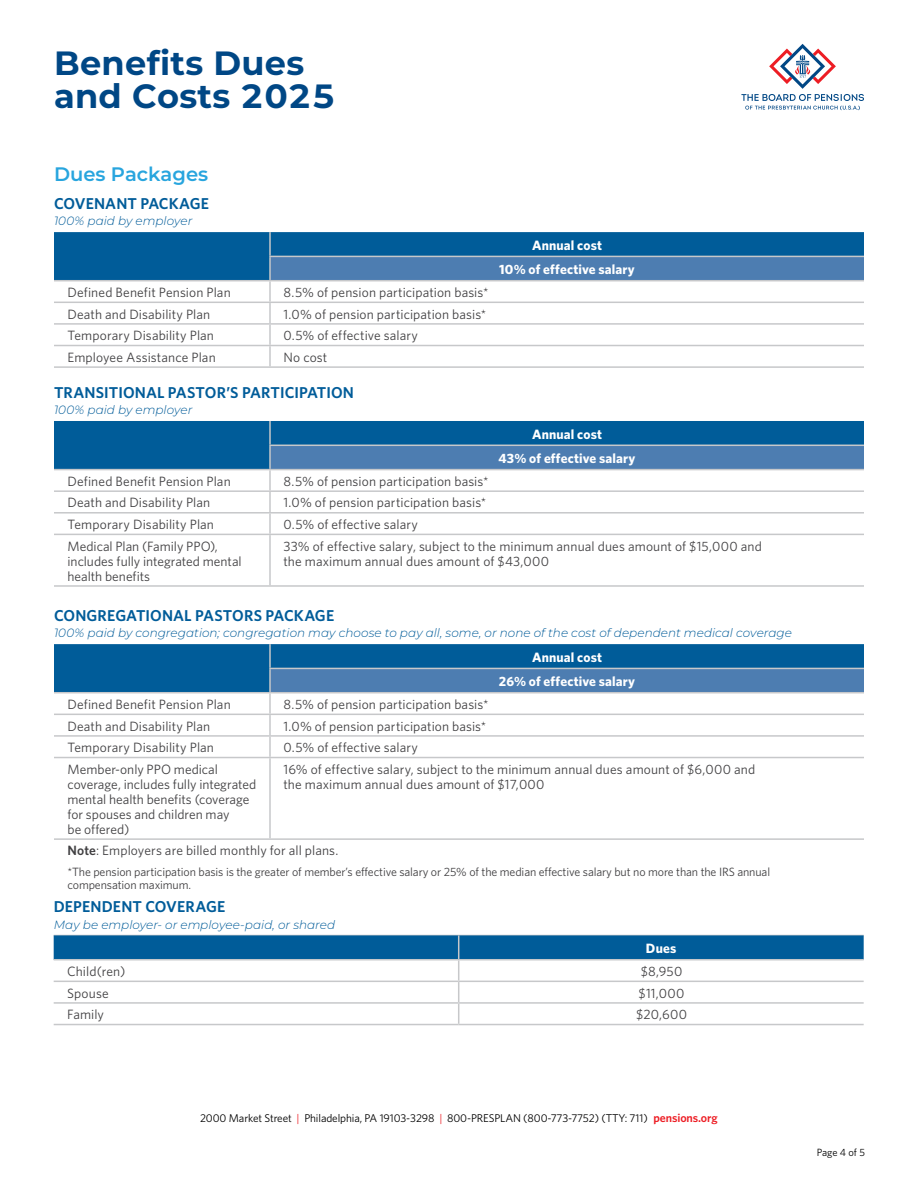
<style>
.page{position:relative;width:918px;height:1188px;background:#fff}
.page>*{position:absolute;margin:0;border:0;box-sizing:border-box;transform-origin:0 0}
.t1{font:100 33.6px/33.6px "Montserrat";letter-spacing:.01em;color:#004785}
.t2{font:100 19.5px "Montserrat";color:#28a5de}
.t3{font:600 15.75px "Whitney";letter-spacing:.005em;color:#005c99}
.t4{font:13.5px/15px "Whitney";letter-spacing:.005em;color:#414042}
.t5{font:700 13.5px/24.3px "Whitney";letter-spacing:.01em;color:#fff;text-align:center}
.t6{font:italic 100 12px "Montserrat";color:#005c99}
.t7{font:12px/13.5px "Whitney";letter-spacing:-.01em;color:#414042}
.t8{font:11.25px "Whitney";letter-spacing:-.01em;color:#000}
.t9{font:10.5px "Whitney";letter-spacing:-.005em;color:#000}
.s1{font-weight:600}
.s2{color:#ed1d24}
.s3{font-weight:600;font-size:12px;color:#ed1d24}
</style>
<div class="page">
<svg style="left:741px;top:44px;width:123px;height:66px"></svg>
<div style="left:54px;top:232px;width:810px;height:48px;background:#005c99"></div>
<div style="left:270px;top:256px;width:594px;height:25px;background:#4d7db1"></div>
<svg style="left:54px;top:281px;width:810px;height:66px"></svg>
<hr style="left:269px;top:232px;width:2px;height:24px;background:#c7c8ca">
<hr style="left:269px;top:256px;width:595px;height:1px;background:#c7c8ca">
<hr style="left:269px;top:257px;width:2px;height:23px;background:#c7c8ca">
<hr style="left:54px;top:280px;width:216px;height:1px;background:#c7c8ca">
<hr style="left:270px;top:280px;width:594px;height:1px;background:#c7c8ca">
<hr style="left:269px;top:281px;width:2px;height:21px;background:#c7c8ca">
<hr style="left:270px;top:302px;width:594px;height:1px;background:#c7c8ca">
<hr style="left:270px;top:323px;width:594px;height:2px;background:#c7c8ca">
<hr style="left:270px;top:345px;width:594px;height:1px;background:#c7c8ca">
<hr style="left:270px;top:366px;width:594px;height:2px;background:#c7c8ca">
<hr style="left:54px;top:302px;width:216px;height:1px;background:#c7c8ca">
<hr style="left:269px;top:303px;width:2px;height:20px;background:#c7c8ca">
<hr style="left:54px;top:323px;width:216px;height:2px;background:#c7c8ca">
<hr style="left:269px;top:325px;width:2px;height:20px;background:#c7c8ca">
<hr style="left:54px;top:345px;width:216px;height:1px;background:#c7c8ca">
<hr style="left:269px;top:346px;width:2px;height:20px;background:#c7c8ca">
<hr style="left:54px;top:366px;width:216px;height:2px;background:#c7c8ca">
<div style="left:54px;top:421px;width:810px;height:48px;background:#005c99"></div>
<div style="left:270px;top:445px;width:594px;height:25px;background:#4d7db1"></div>
<svg style="left:54px;top:470px;width:810px;height:64px"></svg>
<hr style="left:269px;top:421px;width:2px;height:24px;background:#c7c8ca">
<hr style="left:269px;top:445px;width:595px;height:1px;background:#c7c8ca">
<hr style="left:269px;top:446px;width:2px;height:23px;background:#c7c8ca">
<hr style="left:54px;top:469px;width:216px;height:1px;background:#c7c8ca">
<hr style="left:270px;top:469px;width:594px;height:1px;background:#c7c8ca">
<hr style="left:269px;top:470px;width:2px;height:20px;background:#c7c8ca">
<hr style="left:270px;top:490px;width:594px;height:2px;background:#c7c8ca">
<hr style="left:270px;top:512px;width:594px;height:2px;background:#c7c8ca">
<hr style="left:270px;top:534px;width:594px;height:1px;background:#c7c8ca">
<hr style="left:270px;top:585px;width:594px;height:2px;background:#c7c8ca">
<hr style="left:54px;top:490px;width:216px;height:2px;background:#c7c8ca">
<hr style="left:269px;top:492px;width:2px;height:20px;background:#c7c8ca">
<hr style="left:54px;top:512px;width:216px;height:2px;background:#c7c8ca">
<hr style="left:269px;top:514px;width:2px;height:20px;background:#c7c8ca">
<hr style="left:54px;top:534px;width:216px;height:1px;background:#c7c8ca">
<hr style="left:269px;top:535px;width:2px;height:50px;background:#c7c8ca">
<hr style="left:54px;top:585px;width:216px;height:2px;background:#c7c8ca">
<div style="left:54px;top:644px;width:810px;height:48px;background:#005c99"></div>
<div style="left:270px;top:668px;width:594px;height:25px;background:#4d7db1"></div>
<svg style="left:54px;top:693px;width:810px;height:66px"></svg>
<hr style="left:269px;top:644px;width:2px;height:24px;background:#c7c8ca">
<hr style="left:269px;top:668px;width:595px;height:1px;background:#c7c8ca">
<hr style="left:269px;top:669px;width:2px;height:23px;background:#c7c8ca">
<hr style="left:54px;top:692px;width:216px;height:1px;background:#c7c8ca">
<hr style="left:270px;top:692px;width:594px;height:1px;background:#c7c8ca">
<hr style="left:269px;top:693px;width:2px;height:21px;background:#c7c8ca">
<hr style="left:270px;top:714px;width:594px;height:1px;background:#c7c8ca">
<hr style="left:270px;top:735px;width:594px;height:2px;background:#c7c8ca">
<hr style="left:270px;top:757px;width:594px;height:1px;background:#c7c8ca">
<hr style="left:270px;top:838px;width:594px;height:2px;background:#c7c8ca">
<hr style="left:54px;top:714px;width:216px;height:1px;background:#c7c8ca">
<hr style="left:269px;top:715px;width:2px;height:20px;background:#c7c8ca">
<hr style="left:54px;top:735px;width:216px;height:2px;background:#c7c8ca">
<hr style="left:269px;top:737px;width:2px;height:20px;background:#c7c8ca">
<hr style="left:54px;top:757px;width:216px;height:1px;background:#c7c8ca">
<hr style="left:269px;top:758px;width:2px;height:80px;background:#c7c8ca">
<hr style="left:54px;top:838px;width:216px;height:2px;background:#c7c8ca">
<svg style="left:54px;top:935px;width:810px;height:89px"></svg>
<hr style="left:54px;top:1024px;width:405px;height:1px;background:#c7c8ca">
<hr style="left:459px;top:1024px;width:405px;height:1px;background:#c7c8ca">
<h1 class="t1" style="left:54px;top:45px;width:283px">Benefits Dues and Costs 2025</h1>
<h2 class="t2" style="left:54px;top:161px;width:156px">Dues Packages</h2>
<p class="t3" style="left:54px;top:193px;width:157px">COVENANT PACKAGE</p>
<p class="t6" style="left:54px;top:213px;width:140px">100% paid by employer</p>
<p class="t4" style="left:68px;top:284px;width:165px">Defined Benefit Pension Plan</p>
<p class="t4" style="left:284px;top:284px;width:207px">8.5% of pension participation basis*</p>
<p class="t4" style="left:68px;top:306px;width:144px">Death and Disability Plan</p>
<p class="t4" style="left:284px;top:306px;width:204px">1.0% of pension participation basis*</p>
<p class="t4" style="left:68px;top:328px;width:148px">Temporary Disability Plan</p>
<p class="t4" style="left:284px;top:328px;width:136px">0.5% of effective salary</p>
<p class="t4" style="left:68px;top:349px;width:150px">Employee Assistance Plan</p>
<p class="t4" style="left:284px;top:349px;width:45px">No cost</p>
<p class="t3" style="left:54px;top:382px;width:302px">TRANSITIONAL PASTOR’S PARTICIPATION</p>
<p class="t6" style="left:54px;top:402px;width:140px">100% paid by employer</p>
<p class="t5" style="left:499px;top:232px;width:137px">Annual cost<br>10% of effective salary</p>
<p class="t5" style="left:499px;top:421px;width:138px">Annual cost<br>43% of effective salary</p>
<p class="t4" style="left:68px;top:473px;width:165px">Defined Benefit Pension Plan</p>
<p class="t4" style="left:284px;top:473px;width:207px">8.5% of pension participation basis*</p>
<p class="t4" style="left:68px;top:495px;width:144px">Death and Disability Plan</p>
<p class="t4" style="left:284px;top:495px;width:204px">1.0% of pension participation basis*</p>
<p class="t4" style="left:68px;top:516px;width:148px">Temporary Disability Plan</p>
<p class="t4" style="left:284px;top:516px;width:136px">0.5% of effective salary</p>
<p class="t4" style="left:68px;top:538px;width:176px">Medical Plan (Family PPO), includes fully integrated mental health benefits</p>
<p class="t4" style="left:284px;top:538px;width:480px">33% of effective salary, subject to the minimum annual dues amount of $15,000 and the maximum annual dues amount of $43,000</p>
<p class="t3" style="left:54px;top:605px;width:282px">CONGREGATIONAL PASTORS PACKAGE</p>
<p class="t6" style="left:54px;top:625px;width:739px">100% paid by congregation; congregation may choose to pay all, some, or none of the cost of dependent medical coverage</p>
<p class="t5" style="left:499px;top:645px;width:138px">Annual cost<br>26% of effective salary</p>
<p class="t4" style="left:67px;top:696px;width:165px">Defined Benefit Pension Plan</p>
<p class="t4" style="left:283px;top:696px;width:207px">8.5% of pension participation basis*</p>
<p class="t4" style="left:67px;top:718px;width:144px">Death and Disability Plan</p>
<p class="t4" style="left:283px;top:718px;width:204px">1.0% of pension participation basis*</p>
<p class="t4" style="left:67px;top:740px;width:148px">Temporary Disability Plan</p>
<p class="t4" style="left:283px;top:740px;width:136px">0.5% of effective salary</p>
<p class="t4" style="left:67px;top:761px;width:190px">Member-only PPO medical coverage, includes fully integrated mental health benefits (coverage for spouses and children may<br>be offered)</p>
<p class="t4" style="left:283px;top:761px;width:473px">16% of effective salary, subject to the minimum annual dues amount of $6,000 and the maximum annual dues amount of $17,000</p>
<p class="t4" style="left:67px;top:843px;width:273px"><span class="s1">Note</span>: Employers are billed monthly for all plans.</p>
<p class="t7" style="left:68px;top:864px;width:704px">*The pension participation basis is the greater of member’s effective salary or 25% of the median effective salary but no more than the IRS annual compensation maximum.</p>
<p class="t3" style="left:54px;top:896px;width:173px">DEPENDENT COVERAGE</p>
<p class="t6" style="left:54px;top:916px;width:283px">May be employer- or employee-paid, or shared</p>
<p class="t5" style="left:646px;top:936px;width:32px">Dues</p>
<p class="t4" style="left:67px;top:963px;width:60px">Child(ren)</p>
<p class="t4" style="left:641px;top:963px;width:43px">$8,950</p>
<p class="t4" style="left:67px;top:985px;width:43px">Spouse</p>
<p class="t4" style="left:639px;top:985px;width:47px">$11,000</p>
<p class="t4" style="left:67px;top:1007px;width:38px">Family</p>
<p class="t4" style="left:636px;top:1007px;width:52px">$20,600</p>
<p class="t8" style="left:200px;top:1111px;width:519px">2000 Market Street <span class="s2">|</span> Philadelphia, PA 19103-3298 <span class="s2">|</span> 800-PRESPLAN (800-773-7752) (TTY: 711) <span class="s3">pensions.org</span></p>
<p class="t9" style="left:817px;top:1145px;width:50px">Page 4 of 5</p>
</div>
